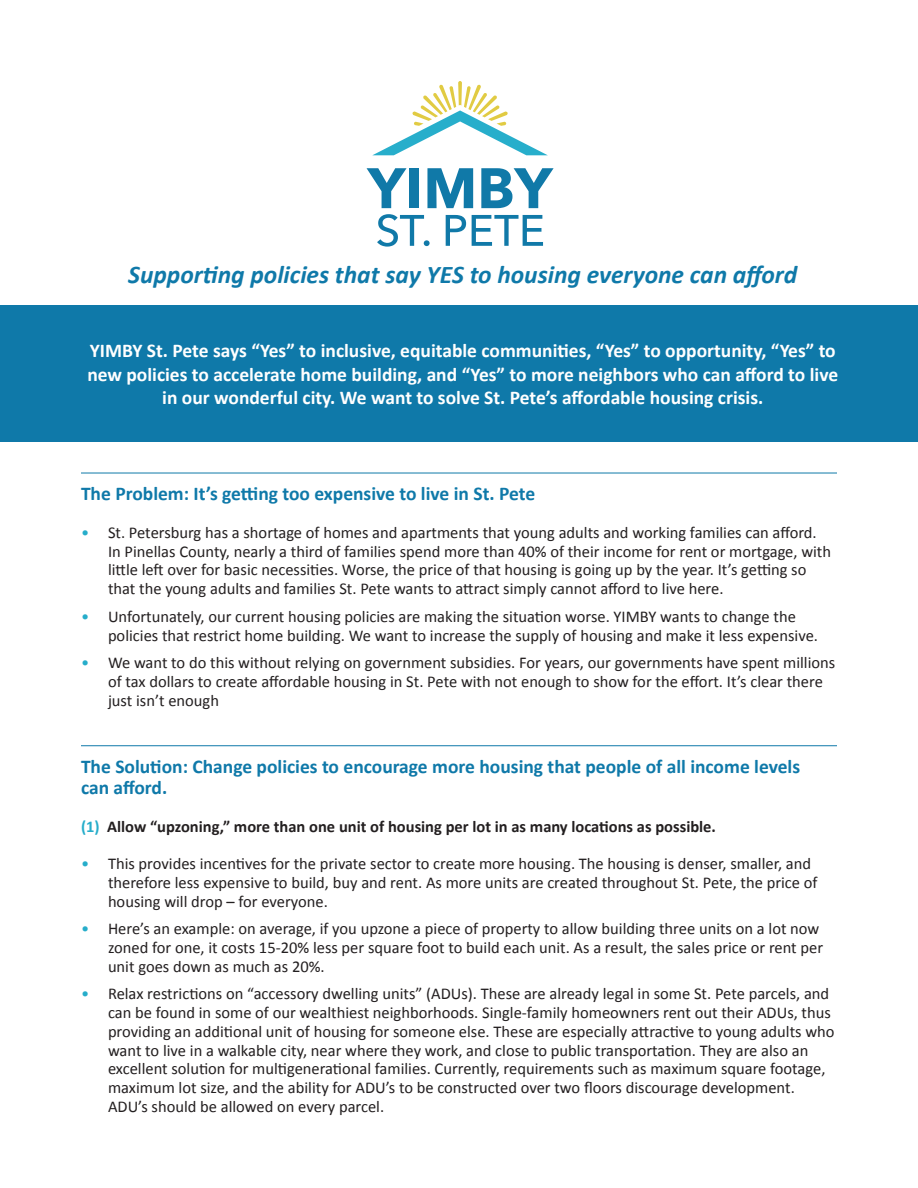
<style>
.page{position:relative;width:918px;height:1188px;background:#fff}
.page>*{position:absolute;margin:0;border:0;box-sizing:border-box;transform-origin:0 0}
.t1{font:italic 700 25.5px "Calibri";color:#0f79a9}
.t2{font:700 19.5px/23.4px "Calibri";color:#fff;text-align:center}
.mainhead{font:700 19.5px/21px "Calibri";color:#0f79a9}
.t3{font:16.5px/18.8px "Calibri";color:#231f20}
.boldblacksubhead{font:700 16.5px "Calibri";color:#231f20}
.s1{color:#26adca}
</style>
<div class="page">
<div style="left:0;top:306px;width:918px;height:136px;background:#0f79a9"></div>
<hr style="left:81px;top:473px;width:756px;height:1px;background:#0f79a9">
<hr style="left:81px;top:745px;width:756px;height:1px;background:#0f79a9">
<svg style="left:367px;top:168px;width:40px;height:40px"></svg>
<div style="left:410px;top:168px;width:9px;height:40px;background:#1079a8"></div>
<svg style="left:427px;top:168px;width:46px;height:40px"></svg>
<svg style="left:481px;top:168px;width:73px;height:40px"></svg>
<svg style="left:377px;top:214px;width:53px;height:33px"></svg>
<svg style="left:446px;top:215px;width:20px;height:31px"></svg>
<svg style="left:472px;top:215px;width:71px;height:31px"></svg>
<svg style="left:373px;top:81px;width:174px;height:74px"></svg>
<p class="t1" style="left:128px;top:259px;width:671px">Supporting policies that say YES to housing everyone can afford</p>
<p class="t2" style="left:87px;top:339px;width:752px">YIMBY St. Pete says “Yes” to inclusive, equitable communities, “Yes” to opportunity, “Yes” to new policies to accelerate home building, and “Yes” to more neighbors who can afford to live in our wonderful city. We want to solve St. Pete’s affordable housing crisis.</p>
<p class="mainhead" style="left:81px;top:483px;width:456px">The Problem: It’s getting too expensive to live in St. Pete</p>
<p class="t3" style="left:108px;top:523px;width:725px;text-indent:-27px"><span class="s1">•</span> St. Petersburg has a shortage of homes and apartments that young adults and working families can afford.<br>In Pinellas County, nearly a third of families spend more than 40% of their income for rent or mortgage, with little left over for basic necessities. Worse, the price of that housing is going up by the year. It’s getting so that the young adults and families St. Pete wants to attract simply cannot afford to live here.</p>
<p class="t3" style="left:108px;top:607px;width:712px;text-indent:-27px"><span class="s1">•</span> Unfortunately, our current housing policies are making the situation worse. YIMBY wants to change the policies that restrict home building. We want to increase the supply of housing and make it less expensive.</p>
<p class="t3" style="left:108px;top:653px;width:729px;text-indent:-27px"><span class="s1">•</span> We want to do this without relying on government subsidies. For years, our governments have spent millions of tax dollars to create affordable housing in St. Pete with not enough to show for the effort. It’s clear there just isn’t enough</p>
<p class="mainhead" style="left:81px;top:756px;width:721px">The Solution: Change policies to encourage more housing that people of all income levels can afford.</p>
<p class="boldblacksubhead" style="left:81px;top:816px;width:637px"><span class="s1">(1)</span> Allow “upzoning,” more than one unit of housing per lot in as many locations as possible.</p>
<p class="t3" style="left:108px;top:854px;width:711px;text-indent:-27px"><span class="s1">•</span> This provides incentives for the private sector to create more housing. The housing is denser, smaller, and therefore less expensive to build, buy and rent. As more units are created throughout St. Pete, the price of housing will drop – for everyone.</p>
<p class="t3" style="left:108px;top:919px;width:717px;text-indent:-27px"><span class="s1">•</span> Here’s an example: on average, if you upzone a piece of property to allow building three units on a lot now zoned for one, it costs 15-20% less per square foot to build each unit. As a result, the sales price or rent per unit goes down as much as 20%.</p>
<p class="t3" style="left:108px;top:985px;width:728px;text-indent:-27px"><span class="s1">•</span> Relax restrictions on “accessory dwelling units” (ADUs). These are already legal in some St. Pete parcels, and can be found in some of our wealthiest neighborhoods. Single-family homeowners rent out their ADUs, thus providing an additional unit of housing for someone else. These are especially attractive to young adults who want to live in a walkable city, near where they work, and close to public transportation. They are also an excellent solution for multigenerational families. Currently, requirements such as maximum square footage, maximum lot size, and the ability for ADU’s to be constructed over two floors discourage development.<br>ADU’s should be allowed on every parcel.</p>
</div>
